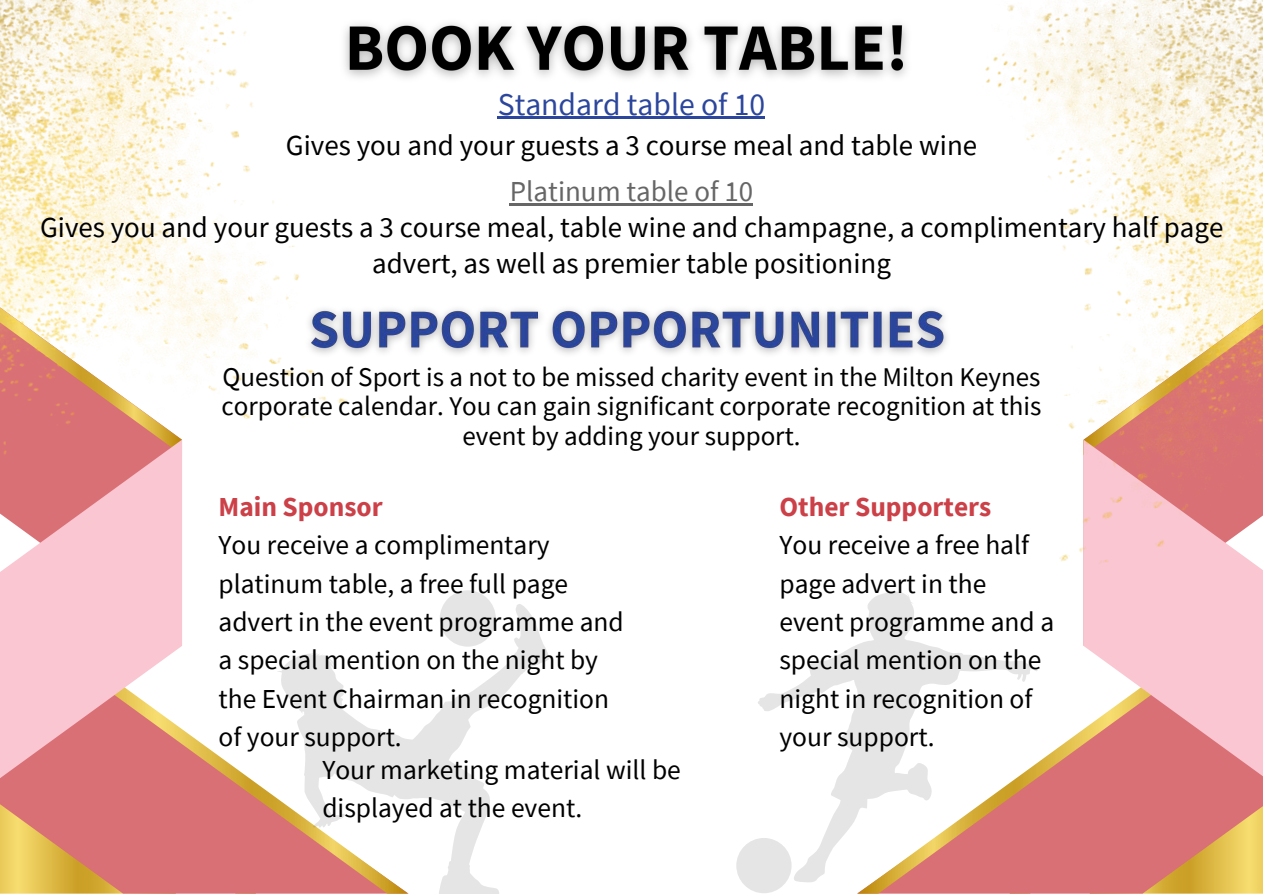
<style>
.page{position:relative;width:1263px;height:894px;background:#fff}
.page>*{position:absolute;margin:0;border:0;box-sizing:border-box;transform-origin:0 0}
.t1{font:31.65px "Source Sans Pro";color:#2b469c}
.t2{font:28.95px/36px "Source Sans Pro";color:#000;text-align:center}
.t3{font:28.95px "Source Sans Pro";color:#666}
.t4{font:27.45px/38.2px "Source Sans Pro";color:#000}
.t5{font:700 27.45px "Source Sans Pro";color:#cc4048}
.t6{font:27px/29.2px "Source Sans Pro";color:#000;text-align:center}
</style>
<div class="page">
<svg style="left:0;top:729px;width:277px;height:164px;background:#de8d7a"></svg>
<svg style="left:0;top:542px;width:182px;height:248px;background:#f2b5bb"></svg>
<svg style="left:858px;top:729px;width:405px;height:164px;background:#dc8571"></svg>
<svg style="left:1083px;top:596px;width:180px;height:194px;background:#efafb4"></svg>
<img style="left:985px;top:0;width:278px;height:596px">
<img style="left:0;top:0;width:348px;height:542px">
<div style="left:736px;top:837px;width:56px;height:56px;background:#e5e5e5;border-radius:50%"></div>
<svg style="left:758px;top:590px;width:280px;height:292px"></svg>
<div style="left:440px;top:590px;width:56px;height:56px;background:#e5e5e5;border-radius:50%"></div>
<svg style="left:277px;top:603px;width:272px;height:290px"></svg>
<img style="left:334px;top:4px;width:573px;height:86px">
<img style="left:297px;top:293px;width:650px;height:72px">
<hr style="left:498px;top:117px;width:267px;height:2px;background:#2b469c">
<hr style="left:510px;top:203px;width:243px;height:2px;background:#666">
<p class="t1" style="left:498px;top:83px;width:269px">Standard table of 10</p>
<p class="t2" style="left:286px;top:127px;width:693px">Gives you and your guests a 3 course meal and table wine</p>
<p class="t3" style="left:510px;top:172px;width:245px">Platinum table of 10</p>
<p class="t2" style="left:40px;top:208px;width:1185px">Gives you and your guests a 3 course meal, table wine and champagne, a complimentary half page advert, as well as premier table positioning</p>
<p class="t6" style="left:222px;top:362px;width:821px">Question of Sport is a not to be missed charity event in the Milton Keynes corporate calendar. You can gain significant corporate recognition at this event by adding your support.</p>
<p class="t5" style="left:219px;top:489px;width:166px">Main Sponsor</p>
<p class="t4" style="left:219px;top:525px;width:407px">You receive a complimentary platinum table, a free full page advert in the event programme and a special mention on the night by the Event Chairman in recognition</p>
<p class="t4" style="left:219px;top:716px;width:185px">of your support.</p>
<p class="t4" style="left:322px;top:749px;width:360px">Your marketing material will be displayed at the event.</p>
<p class="t5" style="left:779px;top:489px;width:213px">Other Supporters</p>
<p class="t4" style="left:779px;top:525px;width:276px">You receive a free half page advert in the event programme and a special mention on the night in recognition of your support.</p>
</div>
